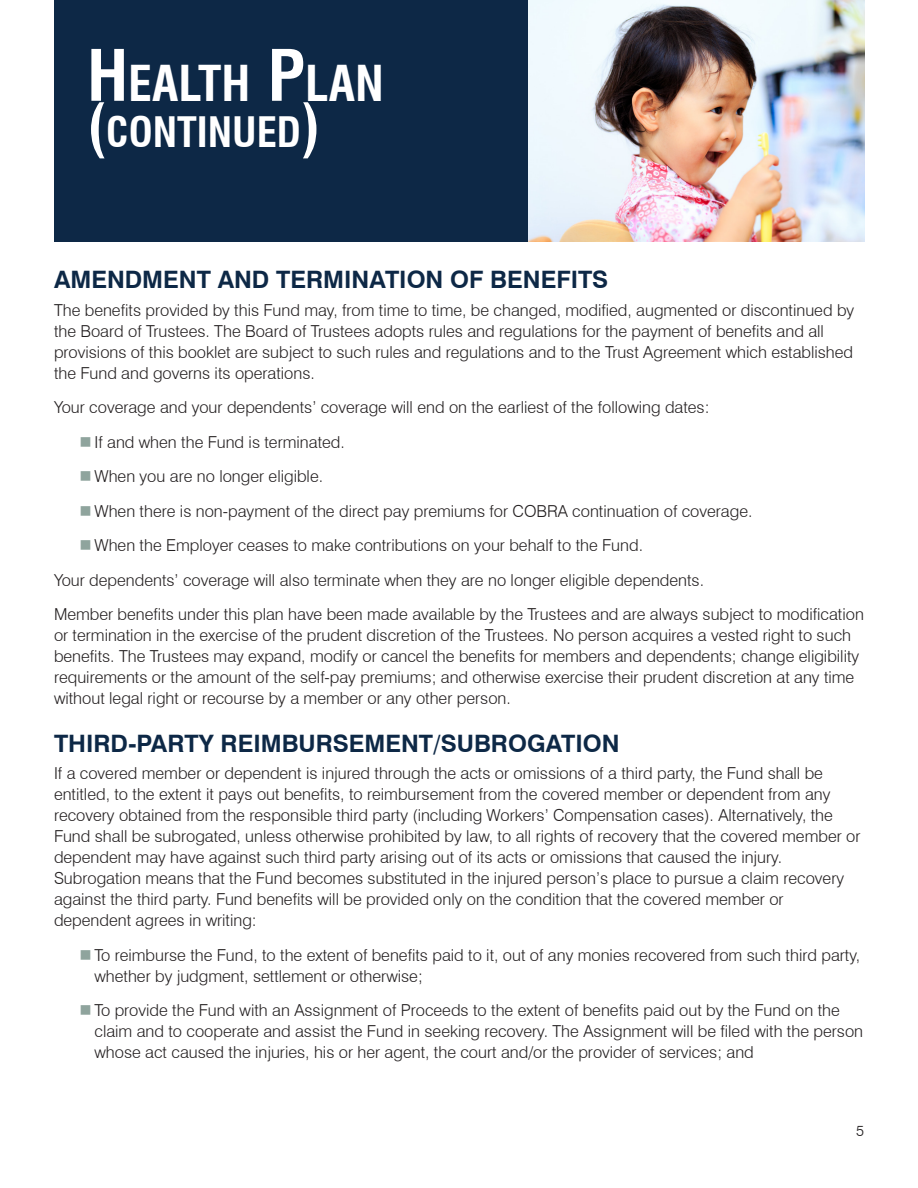
<style>
.page{position:relative;width:918px;height:1188px;background:#fff}
.page>*{position:absolute;margin:0;border:0;box-sizing:border-box;transform-origin:0 0}
.Header_Large2{font:700 condensed 48.3px "Swiss 721 BT";color:#fff}
.Header_Large2-2{font:700 condensed 40.95px "Swiss 721 BT";color:#fff}
.t1{font:700 24px "Swiss 721 BT";color:#0d2846}
.Body_Text{font:300 16.5px/21px "Swiss 721 BT";color:#231f20}
.t2{font:300 15px "Swiss 721 BT";color:#231f20}
.s1{font-size:69px}
.s2{font-size:58.5px}
</style>
<div class="page">
<div style="left:54px;top:0;width:474px;height:242px;background:#0d2846"></div>
<img style="left:528px;top:0;width:336px;height:242px">
<p class="Header_Large2" style="left:87px;top:54px;width:299px"><span class="s1">H</span>EALTH <span class="s1">P</span>LAN</p>
<p class="Header_Large2-2" style="left:87px;top:108px;width:235px"><span class="s2">(</span>CONTINUED<span class="s2">)</span></p>
<p class="t1" style="left:54px;top:265px;width:556px">AMENDMENT AND TERMINATION OF BENEFITS</p>
<p class="Body_Text" style="left:54px;top:299px;width:802px">The benefits provided by this Fund may, from time to time, be changed, modified, augmented or discontinued by the Board of Trustees. The Board of Trustees adopts rules and regulations for the payment of benefits and all provisions of this booklet are subject to such rules and regulations and to the Trust Agreement which established the Fund and governs its operations.</p>
<p class="Body_Text" style="left:54px;top:397px;width:657px">Your coverage and your dependents’ coverage will end on the earliest of the following dates:</p>
<p class="Body_Text" style="left:94px;top:431px;width:252px">If and when the Fund is terminated.</p>
<p class="Body_Text" style="left:94px;top:466px;width:230px">When you are no longer eligible.</p>
<p class="Body_Text" style="left:94px;top:500px;width:660px">When there is non-payment of the direct pay premiums for COBRA continuation of coverage.</p>
<p class="Body_Text" style="left:94px;top:535px;width:550px">When the Employer ceases to make contributions on your behalf to the Fund.</p>
<p class="Body_Text" style="left:54px;top:569px;width:652px">Your dependents’ coverage will also terminate when they are no longer eligible dependents.</p>
<p class="Body_Text" style="left:54px;top:604px;width:811px">Member benefits under this plan have been made available by the Trustees and are always subject to modification or termination in the exercise of the prudent discretion of the Trustees. No person acquires a vested right to such benefits. The Trustees may expand, modify or cancel the benefits for members and dependents; change eligibility requirements or the amount of the self-pay premiums; and otherwise exercise their prudent discretion at any time without legal right or recourse by a member or any other person.</p>
<p class="t1" style="left:54px;top:729px;width:567px">THIRD-PARTY REIMBURSEMENT/SUBROGATION</p>
<p class="Body_Text" style="left:54px;top:763px;width:808px">If a covered member or dependent is injured through the acts or omissions of a third party, the Fund shall be entitled, to the extent it pays out benefits, to reimbursement from the covered member or dependent from any recovery obtained from the responsible third party (including Workers’ Compensation cases). Alternatively, the Fund shall be subrogated, unless otherwise prohibited by law, to all rights of recovery that the covered member or dependent may have against such third party arising out of its acts or omissions that caused the injury.<br>Subrogation means that the Fund becomes substituted in the injured person’s place to pursue a claim recovery against the third party. Fund benefits will be provided only on the condition that the covered member or dependent agrees in writing:</p>
<p class="Body_Text" style="left:94px;top:944px;width:767px">To reimburse the Fund, to the extent of benefits paid to it, out of any monies recovered from such third party, whether by judgment, settlement or otherwise;</p>
<p class="Body_Text" style="left:94px;top:1000px;width:770px">To provide the Fund with an Assignment of Proceeds to the extent of benefits paid out by the Fund on the claim and to cooperate and assist the Fund in seeking recovery. The Assignment will be filed with the person whose act caused the injuries, his or her agent, the court and/or the provider of services; and</p>
<p class="t2" style="left:856px;top:1122px;width:9px">5</p>
</div>
